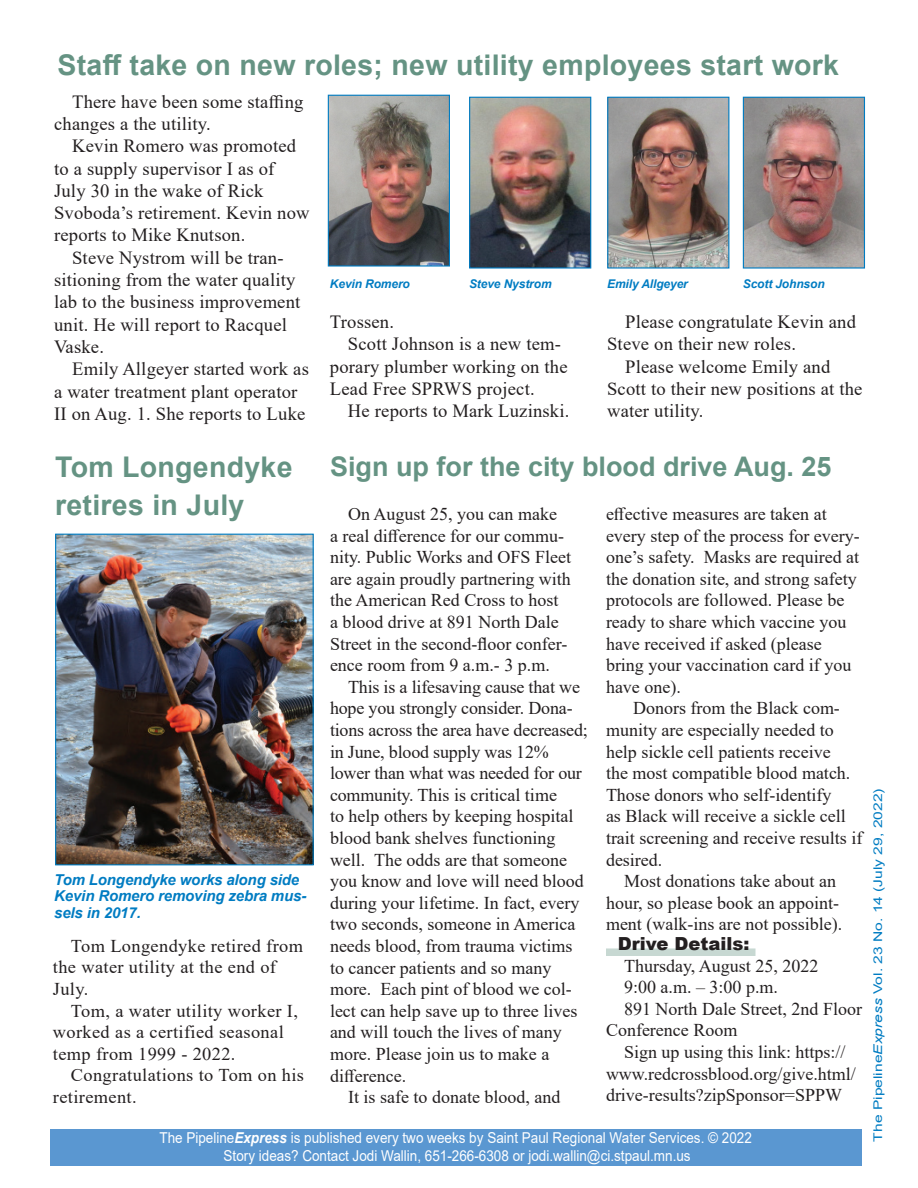
<style>
.page{position:relative;width:918px;height:1188px;background:#fff}
.page>*{position:absolute;margin:0;border:0;box-sizing:border-box;transform-origin:0 0}
.t1{font:700 28.5px/37.5px "Arial";letter-spacing:.01em;color:#659383}
.t2{font:700 27px "Arial";color:#659383}
.t3{font:18.6px/22.4px "Times New Roman";letter-spacing:.01em;color:#231f20}
.t4{font:18px/21.6px "Times New Roman";color:#231f20}
.t5{font:18px/21.6px "Times New Roman";letter-spacing:.02em;color:#231f20}
.t6{font:900 18px "Arial";color:#231f20}
.t7{font:15px/18px "Arial";color:#fff;text-align:center;scale:.9 1}
.t8{font:italic 700 15px/16.5px "Arial";letter-spacing:-.01em;color:#007cc2}
.t9{font:italic 700 12px "Arial";letter-spacing:-.01em;color:#007cc2}
.t10{font:12px "Arial";color:#007cc2;scale:1.3 1}
.s1{font-weight:700;font-style:italic}
.s2{font-style:italic}
</style>
<div class="page">
<div style="left:51px;top:1129px;width:811px;height:37px;background:#5a97d1"></div>
<img style="left:57px;top:536px;width:255px;height:327px">
<div style="left:55px;top:534px;width:259px;height:331px;border:1px solid #007cc2"></div>
<img style="left:471px;top:99px;width:118px;height:168px">
<div style="left:469px;top:97px;width:122px;height:172px;border:1px solid #007cc2"></div>
<img style="left:745px;top:99px;width:118px;height:168px">
<div style="left:743px;top:97px;width:122px;height:172px;border:1px solid #007cc2"></div>
<img style="left:609px;top:99px;width:118px;height:168px">
<div style="left:607px;top:97px;width:122px;height:172px;border:1px solid #007cc2"></div>
<img style="left:330px;top:97px;width:118px;height:168px">
<div style="left:328px;top:95px;width:122px;height:172px;border:1px solid #007cc2"></div>
<div style="left:606px;top:948px;width:150px;height:8px;background:#c7d8d2"></div>
<h1 class="t1" style="left:58px;top:46px;width:783px">Staff take on new roles; new utility employees start work</h1>
<p class="t3" style="left:54px;top:90px;width:251px;text-indent:18px">There have been some staffing changes a the utility.</p>
<p class="t3" style="left:54px;top:134px;width:257px;text-indent:18px">Kevin Romero was promoted to a supply supervisor I as of<br>July 30 in the wake of Rick<br>Svoboda’s retirement. Kevin now reports to Mike Knutson.</p>
<p class="t3" style="left:54px;top:246px;width:248px;text-indent:18px">Steve Nystrom will be tran&shy;sitioning from the water quality lab to the business improvement unit. He will report to Racquel<br>Vaske.</p>
<p class="t3" style="left:54px;top:357px;width:256px;text-indent:18px">Emily Allgeyer started work as a water treatment plant operator<br>II on Aug. 1. She reports to Luke</p>
<p class="t9" style="left:330px;top:276px;width:82px">Kevin Romero</p>
<p class="t9" style="left:607px;top:276px;width:82px">Emily Allgeyer</p>
<p class="t9" style="left:743px;top:276px;width:83px">Scott Johnson</p>
<p class="t3" style="left:607px;top:310px;width:250px;text-indent:18px">Please congratulate Kevin and<br>Steve on their new roles.</p>
<p class="t3" style="left:607px;top:355px;width:257px;text-indent:18px">Please welcome Emily and<br>Scott to their new positions at the water utility.</p>
<p class="t9" style="left:469px;top:276px;width:84px">Steve Nystrom</p>
<p class="t3" style="left:330px;top:310px;width:66px">Trossen.</p>
<p class="t3" style="left:348px;top:332px;width:215px">Scott Johnson is a new tem-</p>
<p class="t3" style="left:330px;top:355px;width:239px">porary plumber working on the</p>
<p class="t3" style="left:330px;top:377px;width:206px">Lead Free SPRWS project.</p>
<p class="t3" style="left:348px;top:399px;width:223px">He reports to Mark Luzinski.</p>
<h1 class="t1" style="left:55px;top:449px;width:239px">Tom Longendyke retires in July</h1>
<p class="t8" style="left:54px;top:872px;width:254px">Tom Longendyke works along side<br>Kevin Romero removing zebra mus&shy;sels in 2017.</p>
<p class="t5" style="left:53px;top:934px;width:252px;text-indent:18px">Tom Longendyke retired from the water utility at the end of<br>July.</p>
<p class="t5" style="left:53px;top:999px;width:247px;text-indent:18px">Tom, a water utility worker I, worked as a certified seasonal temp from 1999 - 2022.</p>
<p class="t5" style="left:53px;top:1064px;width:253px;text-indent:18px">Congratulations to Tom on his retirement.</p>
<h2 class="t2" style="left:330px;top:448px;width:503px">Sign up for the city blood drive Aug. 25</h2>
<p class="t4" style="left:330px;top:503px;width:243px;text-indent:18px">On August 25, you can make<br>a real difference for our commu&shy;nity. Public Works and OFS Fleet are again proudly partnering with the American Red Cross to host<br>a blood drive at 891 North Dale<br>Street in the second-floor confer&shy;ence room from 9 a.m.- 3 p.m.</p>
<p class="t4" style="left:348px;top:675px;width:234px">This is a lifesaving cause that we</p>
<p class="t4" style="left:330px;top:697px;width:244px">hope you strongly consider. Dona-</p>
<p class="t4" style="left:330px;top:719px;width:259px">tions across the area have decreased;</p>
<p class="t4" style="left:330px;top:740px;width:220px">in June, blood supply was 12%</p>
<p class="t4" style="left:330px;top:762px;width:253px">lower than what was needed for our</p>
<p class="t4" style="left:330px;top:783px;width:228px">community. This is critical time</p>
<p class="t4" style="left:330px;top:805px;width:245px">to help others by keeping hospital</p>
<p class="t4" style="left:330px;top:827px;width:227px">blood bank shelves functioning</p>
<p class="t4" style="left:330px;top:848px;width:239px">well. The odds are that someone</p>
<p class="t4" style="left:330px;top:870px;width:255px">you know and love will need blood</p>
<p class="t4" style="left:330px;top:891px;width:251px">during your lifetime. In fact, every</p>
<p class="t4" style="left:330px;top:913px;width:247px">two seconds, someone in America</p>
<p class="t4" style="left:330px;top:935px;width:244px">needs blood, from trauma victims</p>
<p class="t4" style="left:330px;top:956px;width:223px">to cancer patients and so many</p>
<p class="t4" style="left:330px;top:978px;width:243px">more. Each pint of blood we col-</p>
<p class="t4" style="left:330px;top:999px;width:249px">lect can help save up to three lives</p>
<p class="t4" style="left:330px;top:1021px;width:233px">and will touch the lives of many</p>
<p class="t4" style="left:330px;top:1043px;width:221px">more. Please join us to make a</p>
<p class="t4" style="left:330px;top:1064px;width:78px">difference.</p>
<p class="t4" style="left:348px;top:1086px;width:214px">It is safe to donate blood, and</p>
<p class="t4" style="left:606px;top:503px;width:255px">effective measures are taken at every step of the process for every&shy;one’s safety. Masks are required at the donation site, and strong safety protocols are followed. Please be ready to share which vaccine you have received if asked (please bring your vaccination card if you have one).</p>
<p class="t4" style="left:606px;top:697px;width:258px;text-indent:27px">Donors from the Black com&shy;munity are especially needed to help sickle cell patients receive<br>the most compatible blood match.<br>Those donors who self-identify<br>as Black will receive a sickle cell trait screening and receive results if desired.</p>
<p class="t4" style="left:606px;top:870px;width:238px;text-indent:18px">Most donations take about an hour, so please book an appoint&shy;ment (walk-ins are not possible).</p>
<p class="t6" style="left:618px;top:930px;width:133px">Drive Details:</p>
<p class="t4" style="left:624px;top:954px;width:196px">Thursday, August 25, 2022</p>
<p class="t4" style="left:624px;top:976px;width:156px">9:00 a.m. – 3:00 p.m.</p>
<p class="t4" style="left:624px;top:997px;width:239px">891 North Dale Street, 2nd Floor</p>
<p class="t4" style="left:606px;top:1019px;width:133px">Conference Room</p>
<p class="t4" style="left:624px;top:1041px;width:223px">Sign up using this link: https://</p>
<p class="t4" style="left:606px;top:1062px;width:251px">www.redcrossblood.org/give.html/</p>
<p class="t4" style="left:606px;top:1084px;width:238px">drive-results?zipSponsor=SPPW</p>
<p class="t7" style="left:159px;top:1129px;width:660px">The Pipeline<span class="s1">Express</span> is published every two weeks by Saint Paul Regional Water Services. © 2022<br>Story ideas? Contact Jodi Wallin, 651-266-6308 or jodi.wallin@ci.stpaul.mn.us</p>
<p class="t10" style="left:870px;top:1142px;width:273px;rotate:-90deg">The Pipeline<span class="s2">Express</span> Vol. 23 No. 14 (July 29, 2022)</p>
</div>
